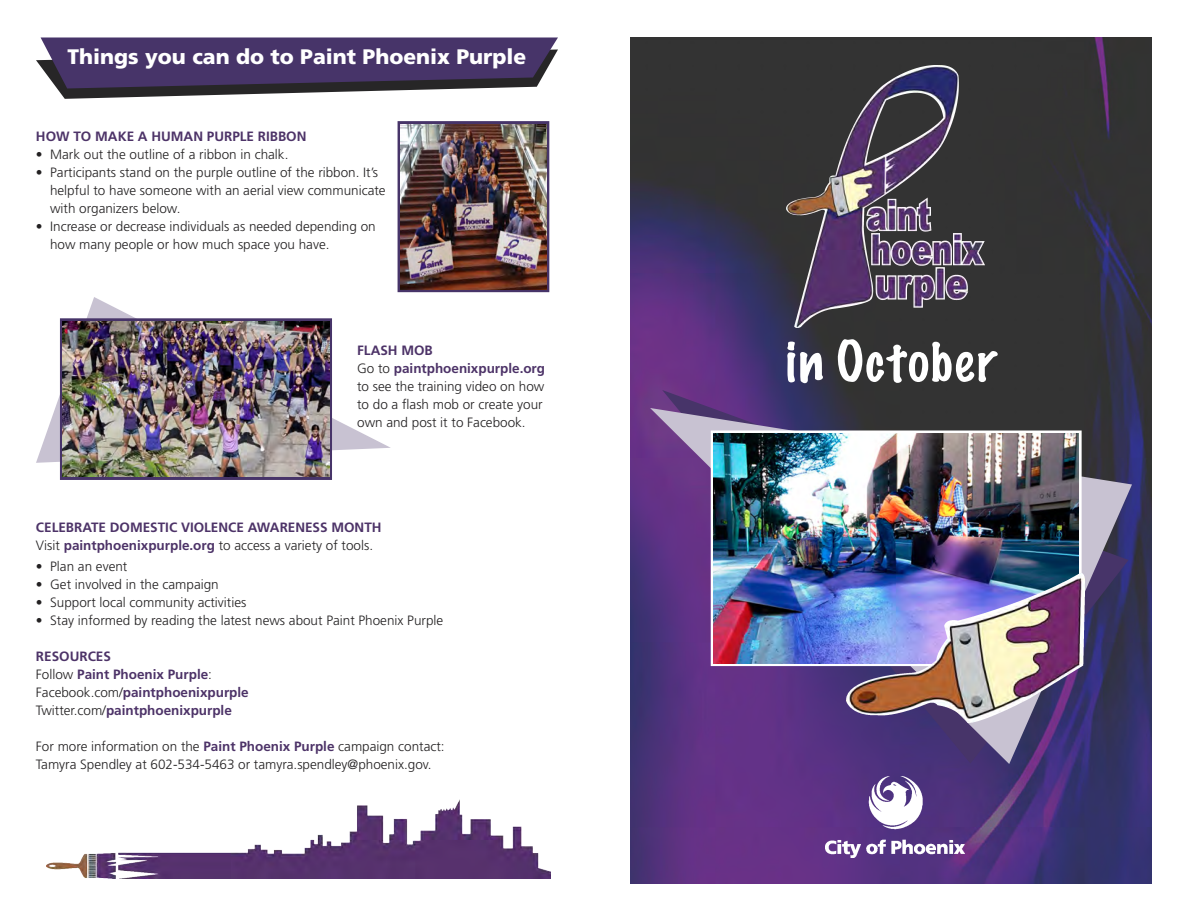
<style>
.page{position:relative;width:1188px;height:918px;background:#fff}
.page>*{position:absolute;margin:0;border:0;box-sizing:border-box;transform-origin:0 0}
.t1{font:100 51px "Marker Felt";letter-spacing:.04em;color:#fff}
.t2{font:900 21px "Frutiger";color:#fff}
.t3{font:300 13.5px/18px "Frutiger";color:#232122}
.t4{font:700 13.5px/18px "Frutiger";color:#4d3368}
.s1{font-weight:700;color:#4d3368}
.s2{font-weight:300;color:#232122}
</style>
<div class="page">
<svg style="left:36px;top:297px;width:355px;height:166px"></svg>
<img style="left:630px;top:38px;width:522px;height:846px">
<svg style="left:662px;top:390px;width:467px;height:18px;background:#3c324c"></svg>
<img style="left:825px;top:776px;width:139px;height:82px">
<img style="left:786px;top:66px;width:199px;height:261px">
<svg style="left:650px;top:408px;width:482px;height:356px;background:#573f7a"></svg>
<div style="left:711px;top:430px;width:371px;height:236px;border:3px solid #fff"></div>
<img style="left:714px;top:434px;width:365px;height:229px">
<img style="left:46px;top:799px;width:504px;height:80px">
<svg style="left:36px;top:37px;width:522px;height:62px;background:#5c4f73"></svg>
<div style="left:60px;top:318px;width:272px;height:162px;border:3px solid #473469"></div>
<img style="left:63px;top:321px;width:266px;height:156px">
<img style="left:847px;top:574px;width:237px;height:148px">
<div style="left:398px;top:121px;width:151px;height:171px;border:3px solid #473469"></div>
<img style="left:401px;top:124px;width:145px;height:165px">
<h2 class="t2" style="left:68px;top:48px;width:460px">Things you can do to Paint Phoenix Purple</h2>
<p class="t4" style="left:36px;top:128px;width:272px">HOW TO MAKE A HUMAN PURPLE RIBBON</p>
<p class="t3" style="left:36px;top:146px;width:254px">• Mark out the outline of a ribbon in chalk.</p>
<p class="t3" style="left:50px;top:164px;width:337px;text-indent:-14px">• Participants stand on the purple outline of the ribbon. It’s helpful to have someone with an aerial view communicate with organizers below.</p>
<p class="t3" style="left:50px;top:218px;width:327px;text-indent:-14px">• Increase or decrease individuals as needed depending on how many people or how much space you have.</p>
<p class="t3" style="left:357px;top:343px;width:189px"><span class="s1">FLASH MOB<br></span>Go to <span class="s1">paintphoenixpurple.org </span>to see the training video on how to do a flash mob or create your own and post it to Facebook.</p>
<p class="t4" style="left:36px;top:519px;width:347px">CELEBRATE DOMESTIC VIOLENCE AWARENESS MONTH<br><span class="s2">Visit</span> paintphoenixpurple.org <span class="s2">to access a variety of tools.</span></p>
<p class="t3" style="left:36px;top:558px;width:93px">• Plan an event</p>
<p class="t3" style="left:36px;top:576px;width:184px">• Get involved in the campaign</p>
<p class="t3" style="left:36px;top:594px;width:212px">• Support local community activities</p>
<p class="t3" style="left:36px;top:612px;width:409px">• Stay informed by reading the latest news about Paint Phoenix Purple</p>
<p class="t4" style="left:36px;top:648px;width:214px">RESOURCES<br><span class="s2">Follow</span> Paint Phoenix Purple<span class="s2">:<br>Facebook.com/</span>paintphoenixpurple<br><span class="s2">Twitter.com/</span>paintphoenixpurple</p>
<p class="t3" style="left:36px;top:738px;width:410px">For more information on the <span class="s1">Paint Phoenix Purple</span> campaign contact:<br>Tamyra Spendley at 602-534-5463 or tamyra.spendley@phoenix.gov.</p>
<h1 class="t1" style="left:786px;top:336px;width:212px">in October</h1>
</div>
